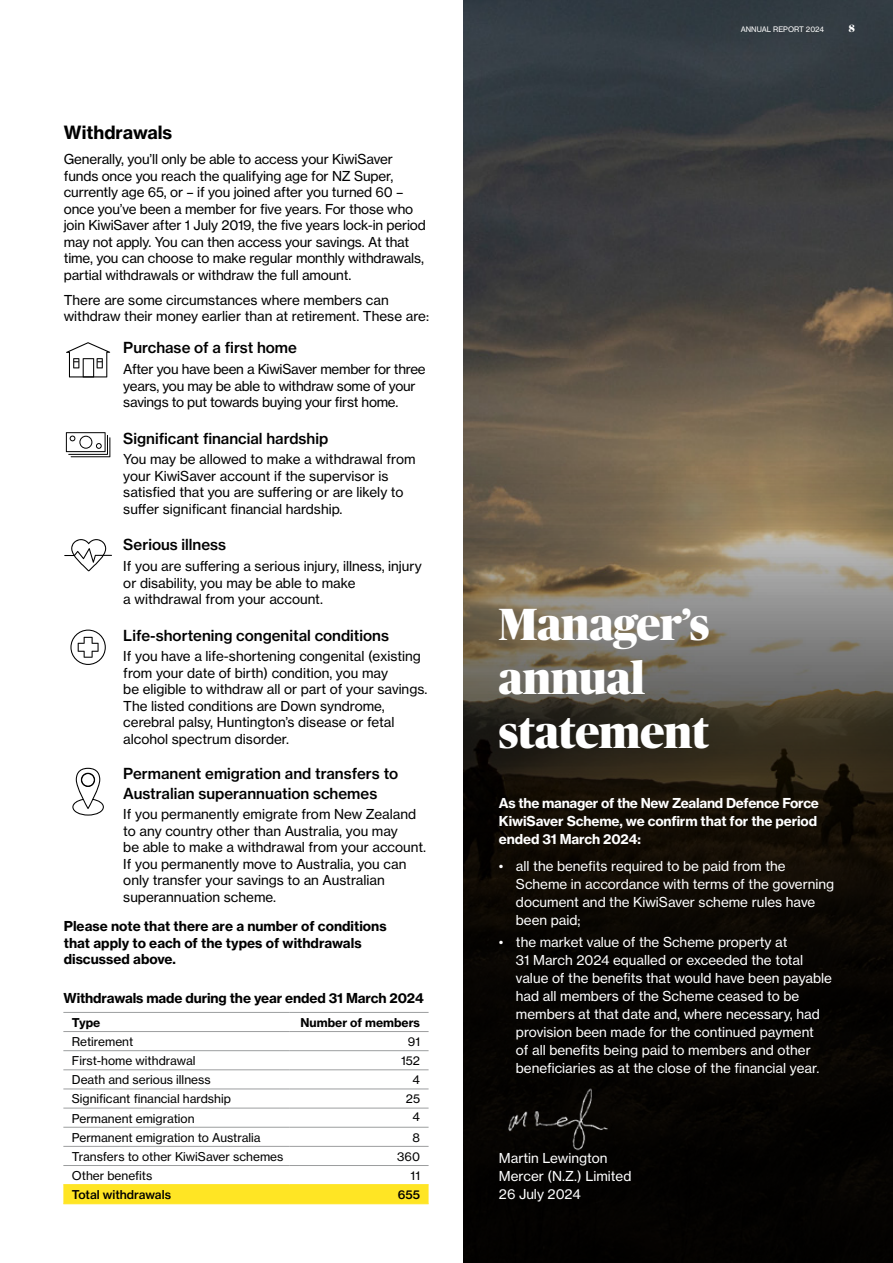
<style>
.page{position:relative;width:893px;height:1263px;background:#fff}
.page>*{position:absolute;margin:0;border:0;box-sizing:border-box;transform-origin:0 0}
.t1{font:900 45px/54px "Publico Banner";color:#fff}
.t2{font:700 18px "Haas Grot Text 75";color:#000}
.t3{font:500 15px/19.5px "Haas Grot Text 65";color:#000}
.t4{font:13.5px/16.5px "Haas Grot Text 55 Roman";letter-spacing:-.005em;color:#000}
.t5{font:13.5px/18px "Haas Grot Text 55 Roman";color:#fff}
.t6{font:700 13.5px/16.5px "Haas Grot Text 75";color:#000}
.t7{font:700 13.5px/18px "Haas Grot Text 75";letter-spacing:-.02em;color:#fff}
.t8{font:12px "Haas Grot Text 55 Roman";color:#000}
.t9{font:700 12px "Haas Grot Text 75";color:#000}
.t10{font:500 12px "Haas Grot Text 65";color:#000}
.t11{font:900 10.5px "Publico Banner";color:#fff}
.t12{font:7.5px "Haas Grot Text 55 Roman";color:#fff}
</style>
<div class="page">
<img style="left:463px;top:0;width:430px;height:460px">
<svg style="left:463px;top:460px;width:430px;height:803px;background:#312c23"></svg>
<div style="left:63px;top:1185px;width:366px;height:18px;background:#ffe524"></div>
<hr style="left:63px;top:1012px;width:226px;height:1px;background:#9c9e9f">
<hr style="left:289px;top:1012px;width:140px;height:1px;background:#9c9e9f">
<hr style="left:63px;top:1031px;width:226px;height:1px;background:#9c9e9f">
<hr style="left:289px;top:1031px;width:140px;height:1px;background:#9c9e9f">
<hr style="left:63px;top:1050px;width:226px;height:1px;background:#9c9e9f">
<hr style="left:289px;top:1050px;width:140px;height:1px;background:#9c9e9f">
<hr style="left:63px;top:1069px;width:226px;height:1px;background:#9c9e9f">
<hr style="left:289px;top:1069px;width:140px;height:1px;background:#9c9e9f">
<hr style="left:63px;top:1088px;width:226px;height:1px;background:#9c9e9f">
<hr style="left:289px;top:1088px;width:140px;height:1px;background:#9c9e9f">
<hr style="left:63px;top:1108px;width:226px;height:1px;background:#9c9e9f">
<hr style="left:289px;top:1108px;width:140px;height:1px;background:#9c9e9f">
<hr style="left:63px;top:1127px;width:226px;height:1px;background:#9c9e9f">
<hr style="left:289px;top:1127px;width:140px;height:1px;background:#9c9e9f">
<hr style="left:63px;top:1146px;width:226px;height:1px;background:#9c9e9f">
<hr style="left:289px;top:1146px;width:140px;height:1px;background:#9c9e9f">
<hr style="left:63px;top:1165px;width:226px;height:1px;background:#9c9e9f">
<hr style="left:289px;top:1165px;width:140px;height:1px;background:#9c9e9f">
<hr style="left:63px;top:1184px;width:226px;height:1px;background:#ffe524">
<hr style="left:63px;top:1203px;width:226px;height:1px;background:#ffe524">
<hr style="left:289px;top:1184px;width:140px;height:1px;background:#ffe524">
<hr style="left:289px;top:1203px;width:140px;height:1px;background:#ffe524">
<svg style="left:66px;top:342px;width:44px;height:35px"></svg>
<svg style="left:66px;top:432px;width:44px;height:25px"></svg>
<svg style="left:64px;top:539px;width:48px;height:32px"></svg>
<svg style="left:70px;top:630px;width:36px;height:35px"></svg>
<svg style="left:72px;top:768px;width:32px;height:47px"></svg>
<img style="left:499px;top:1085px;width:118px;height:70px">
<h2 class="t2" style="left:64px;top:121px;width:110px">Withdrawals</h2>
<p class="t4" style="left:64px;top:151px;width:364px">Generally, you’ll only be able to access your KiwiSaver funds once you reach the qualifying age for NZ Super, currently age 65, or – if you joined after you turned 60 – once you’ve been a member for five years. For those who join KiwiSaver after 1 July 2019, the five years lock-in period may not apply. You can then access your savings. At that time, you can choose to make regular monthly withdrawals, partial withdrawals or withdraw the full amount.</p>
<p class="t4" style="left:64px;top:291px;width:367px">There are some circumstances where members can withdraw their money earlier than at retirement. These are:</p>
<p class="t3" style="left:123px;top:338px;width:175px">Purchase of a first home</p>
<p class="t4" style="left:123px;top:361px;width:304px">After you have been a KiwiSaver member for three years, you may be able to withdraw some of your savings to put towards buying your first home.</p>
<p class="t3" style="left:123px;top:428px;width:206px">Significant financial hardship</p>
<p class="t4" style="left:123px;top:451px;width:294px">You may be allowed to make a withdrawal from your KiwiSaver account if the supervisor is satisfied that you are suffering or are likely to suffer significant financial hardship.</p>
<p class="t3" style="left:123px;top:535px;width:104px">Serious illness</p>
<p class="t4" style="left:123px;top:558px;width:300px">If you are suffering a serious injury, illness, injury or disability, you may be able to make<br>a withdrawal from your account.</p>
<p class="t3" style="left:123px;top:625px;width:267px">Life-shortening congenital conditions</p>
<p class="t4" style="left:123px;top:648px;width:306px">If you have a life-shortening congenital (existing from your date of birth) condition, you may<br>be eligible to withdraw all or part of your savings.<br>The listed conditions are Down syndrome, cerebral palsy, Huntington’s disease or fetal alcohol spectrum disorder.</p>
<p class="t3" style="left:123px;top:764px;width:276px">Permanent emigration and transfers to<br>Australian superannuation schemes</p>
<p class="t4" style="left:123px;top:806px;width:304px">If you permanently emigrate from New Zealand to any country other than Australia, you may<br>be able to make a withdrawal from your account.<br>If you permanently move to Australia, you can only transfer your savings to an Australian superannuation scheme.</p>
<p class="t6" style="left:64px;top:918px;width:324px">Please note that there are a number of conditions that apply to each of the types of withdrawals discussed above.</p>
<p class="t6" style="left:63px;top:990px;width:362px">Withdrawals made during the year ended 31 March 2024</p>
<p class="t9" style="left:72px;top:1015px;width:30px">Type</p>
<p class="t9" style="left:301px;top:1015px;width:121px">Number of members</p>
<p class="t8" style="left:72px;top:1034px;width:63px">Retirement</p>
<p class="t8" style="left:408px;top:1034px;width:14px">91</p>
<p class="t8" style="left:72px;top:1053px;width:125px">First-home withdrawal</p>
<p class="t8" style="left:401px;top:1053px;width:20px">152</p>
<p class="t8" style="left:72px;top:1072px;width:140px">Death and serious illness</p>
<p class="t8" style="left:413px;top:1072px;width:9px">4</p>
<p class="t8" style="left:72px;top:1092px;width:160px">Significant financial hardship</p>
<p class="t8" style="left:406px;top:1092px;width:16px">25</p>
<p class="t8" style="left:72px;top:1111px;width:124px">Permanent emigration</p>
<p class="t8" style="left:413px;top:1109px;width:9px">4</p>
<p class="t8" style="left:72px;top:1130px;width:190px">Permanent emigration to Australia</p>
<p class="t8" style="left:413px;top:1130px;width:9px">8</p>
<p class="t8" style="left:72px;top:1149px;width:213px">Transfers to other KiwiSaver schemes</p>
<p class="t8" style="left:397px;top:1149px;width:24px">360</p>
<p class="t8" style="left:72px;top:1168px;width:82px">Other benefits</p>
<p class="t8" style="left:411px;top:1168px;width:11px">11</p>
<p class="t10" style="left:72px;top:1187px;width:101px">Total withdrawals</p>
<p class="t10" style="left:398px;top:1187px;width:24px">655</p>
<p class="t12" style="left:741px;top:25px;width:85px">ANNUAL REPORT 2024</p>
<p class="t11" style="left:849px;top:21px;width:7px">8</p>
<h1 class="t1" style="left:499px;top:594px;width:212px">Manager’s annual statement</h1>
<p class="t7" style="left:499px;top:794px;width:321px">As the manager of the New Zealand Defence Force<br>KiwiSaver Scheme, we confirm that for the period ended 31 March 2024:</p>
<p class="t5" style="left:516px;top:857px;width:320px;text-indent:-17px">• all the benefits required to be paid from the Scheme in accordance with terms of the governing document and the KiwiSaver scheme rules have been paid;</p>
<p class="t5" style="left:516px;top:933px;width:318px;text-indent:-17px">• the market value of the Scheme property at<br>31 March 2024 equalled or exceeded the total value of the benefits that would have been payable had all members of the Scheme ceased to be members at that date and, where necessary, had provision been made for the continued payment<br>of all benefits being paid to members and other beneficiaries as at the close of the financial year.</p>
<p class="t5" style="left:499px;top:1149px;width:134px">Martin Lewington<br>Mercer (N.Z.) Limited<br>26 July 2024</p>
</div>
